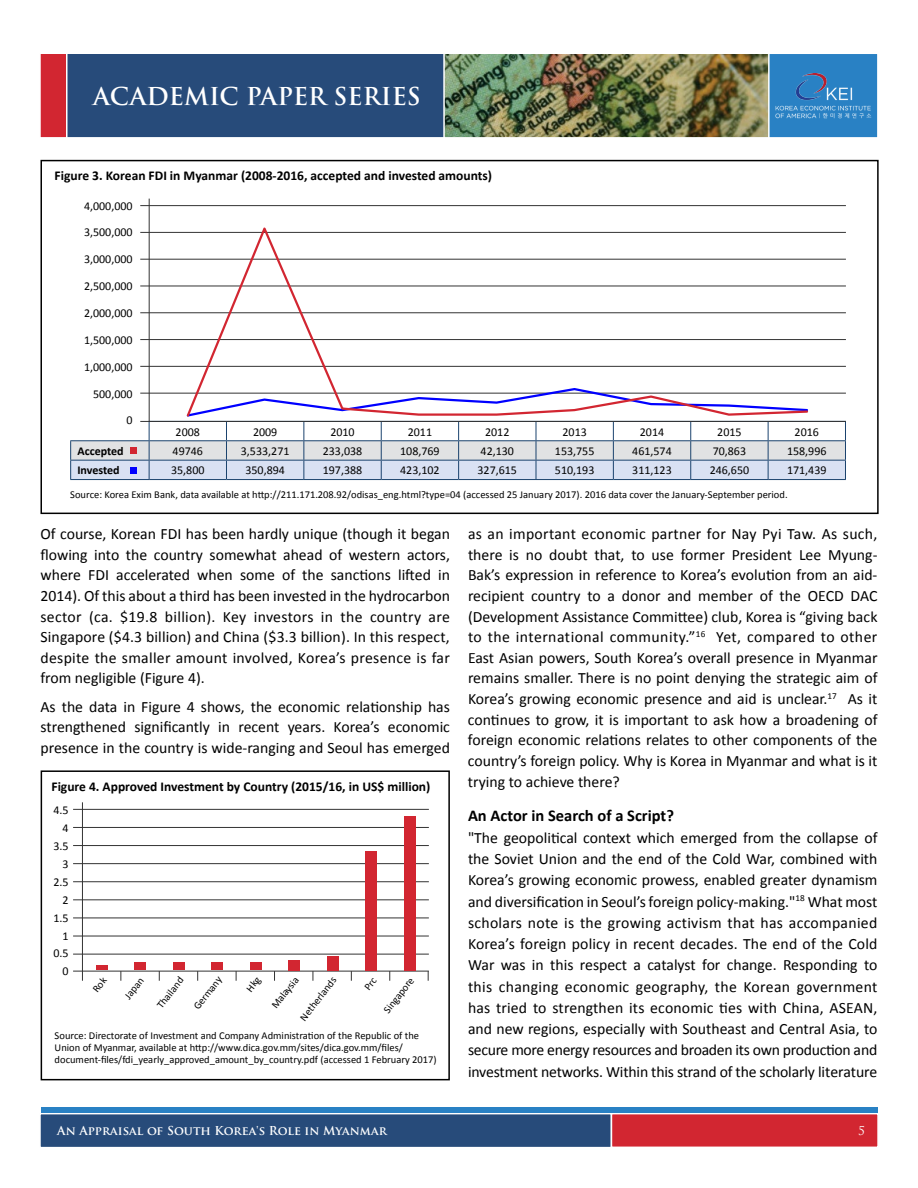
<style>
.page{position:relative;width:918px;height:1188px;background:#fff}
.page>*{position:absolute;margin:0;border:0;box-sizing:border-box;transform-origin:0 0}
.t1{font:700 24px "Trajan Pro";color:#fff}
.t2{font:700 16.5px "Calibri";color:#000}
.t3{font:15.75px/20.7px "Calibri";color:#000;text-align:justify}
.t4{font:700 13.5px "Calibri";color:#000}
.t5{font:12px/18px "Calibri";color:#000;text-align:right}
.t6{font:700 12px "Trajan Pro";color:#fff}
.t7{font:700 12px "Calibri";color:#000}
.t8{font:12px "Trajan Pro";color:#fff}
.t9{font:10.5px/12px "Calibri";color:#000}
</style>
<div class="page">
<div style="left:63px;top:52px;width:789px;height:87px;background:#274b7a;border:2px solid #fff"></div>
<div style="left:39px;top:52px;width:29px;height:87px;background:#d22631;border:2px solid #fff"></div>
<div style="left:767px;top:53px;width:112px;height:86px;background:#2981c4;border:2px solid #fff"></div>
<div style="left:39px;top:1113px;width:573px;height:35px;background:#274b7a;border:2px solid #fff"></div>
<div style="left:611px;top:1113px;width:268px;height:35px;background:#d22631;border:2px solid #fff"></div>
<div style="left:41px;top:1107px;width:836px;height:6px;background:#2981c4"></div>
<img style="left:443px;top:52px;width:327px;height:87px">
<img style="left:776px;top:74px;width:96px;height:44px">
<div style="left:41px;top:770px;width:409px;height:310px;border:2px solid #000"></div>
<hr style="left:73px;top:936px;width:356px;height:1px;background:#333">
<hr style="left:73px;top:954px;width:356px;height:1px;background:#333">
<hr style="left:73px;top:827px;width:356px;height:1px;background:#333">
<hr style="left:73px;top:809px;width:356px;height:1px;background:#333">
<hr style="left:73px;top:845px;width:356px;height:1px;background:#333">
<hr style="left:73px;top:863px;width:356px;height:1px;background:#333">
<hr style="left:73px;top:881px;width:356px;height:1px;background:#333">
<hr style="left:73px;top:899px;width:356px;height:1px;background:#333">
<hr style="left:73px;top:918px;width:356px;height:1px;background:#333">
<hr style="left:73px;top:971px;width:356px;height:1px;background:#333">
<hr style="left:82px;top:802px;width:1px;height:179px;background:#333">
<div style="left:96px;top:965px;width:12px;height:5px;background:#d22631"></div>
<div style="left:404px;top:816px;width:12px;height:154px;background:#d22631"></div>
<div style="left:366px;top:851px;width:11px;height:119px;background:#d22631"></div>
<div style="left:327px;top:956px;width:12px;height:14px;background:#d22631"></div>
<div style="left:289px;top:960px;width:11px;height:10px;background:#d22631"></div>
<div style="left:250px;top:962px;width:12px;height:8px;background:#d22631"></div>
<div style="left:212px;top:962px;width:11px;height:8px;background:#d22631"></div>
<div style="left:173px;top:962px;width:12px;height:8px;background:#d22631"></div>
<div style="left:135px;top:962px;width:11px;height:8px;background:#d22631"></div>
<div style="left:40px;top:160px;width:839px;height:354px;border:2px solid #000"></div>
<hr style="left:140px;top:366px;width:706px;height:1px;background:#333">
<hr style="left:140px;top:205px;width:706px;height:1px;background:#333">
<hr style="left:140px;top:232px;width:706px;height:1px;background:#333">
<hr style="left:140px;top:259px;width:706px;height:1px;background:#333">
<hr style="left:140px;top:286px;width:706px;height:1px;background:#333">
<hr style="left:140px;top:312px;width:706px;height:1px;background:#333">
<hr style="left:140px;top:339px;width:706px;height:1px;background:#333">
<hr style="left:149px;top:199px;width:1px;height:223px;background:#333">
<svg style="left:70px;top:387px;width:776px;height:93px"></svg>
<svg style="left:185px;top:227px;width:624px;height:191px"></svg>
<div style="left:130px;top:448px;width:7px;height:6px;background:#d22631"></div>
<div style="left:130px;top:467px;width:7px;height:6px;background:#00f"></div>
<h1 class="t1" style="left:93px;top:81px;width:329px">ACADEMIC PAPER SERIES</h1>
<p class="t4" style="left:55px;top:167px;width:439px">Figure 3. Korean FDI in Myanmar (2008-2016, accepted and invested amounts)</p>
<p class="t5" style="left:84px;top:196px;width:50px">4,000,000</p>
<p class="t5" style="left:84px;top:223px;width:50px">3,500,000</p>
<p class="t5" style="left:84px;top:250px;width:50px">3,000,000</p>
<p class="t5" style="left:84px;top:277px;width:50px">2,500,000</p>
<p class="t5" style="left:84px;top:303px;width:50px">2,000,000</p>
<p class="t5" style="left:84px;top:330px;width:50px">1,500,000</p>
<p class="t5" style="left:84px;top:357px;width:50px">1,000,000</p>
<p class="t5" style="left:93px;top:384px;width:41px">500,000</p>
<p class="t5" style="left:127px;top:411px;width:8px">0</p>
<p class="t5" style="left:176px;top:422px;width:26px">2008</p>
<p class="t5" style="left:253px;top:422px;width:26px">2009</p>
<p class="t5" style="left:330px;top:422px;width:26px">2010</p>
<p class="t5" style="left:408px;top:422px;width:26px">2011</p>
<p class="t5" style="left:485px;top:422px;width:26px">2012</p>
<p class="t5" style="left:563px;top:422px;width:26px">2013</p>
<p class="t5" style="left:640px;top:422px;width:26px">2014</p>
<p class="t5" style="left:717px;top:422px;width:26px">2015</p>
<p class="t5" style="left:795px;top:422px;width:26px">2016</p>
<p class="t7" style="left:77px;top:444px;width:48px">Accepted</p>
<p class="t5" style="left:173px;top:441px;width:32px">49746</p>
<p class="t5" style="left:241px;top:441px;width:50px">3,533,271</p>
<p class="t5" style="left:323px;top:441px;width:41px">233,038</p>
<p class="t5" style="left:400px;top:441px;width:41px">108,769</p>
<p class="t5" style="left:481px;top:441px;width:35px">42,130</p>
<p class="t5" style="left:555px;top:441px;width:41px">153,755</p>
<p class="t5" style="left:632px;top:441px;width:41px">461,574</p>
<p class="t5" style="left:713px;top:441px;width:35px">70,863</p>
<p class="t5" style="left:787px;top:441px;width:41px">158,996</p>
<p class="t7" style="left:77px;top:463px;width:44px">Invested</p>
<p class="t5" style="left:171px;top:461px;width:35px">35,800</p>
<p class="t5" style="left:245px;top:461px;width:41px">350,894</p>
<p class="t5" style="left:323px;top:461px;width:41px">197,388</p>
<p class="t5" style="left:400px;top:461px;width:41px">423,102</p>
<p class="t5" style="left:478px;top:461px;width:41px">327,615</p>
<p class="t5" style="left:555px;top:461px;width:41px">510,193</p>
<p class="t5" style="left:632px;top:461px;width:41px">311,123</p>
<p class="t5" style="left:710px;top:461px;width:41px">246,650</p>
<p class="t5" style="left:787px;top:461px;width:41px">171,439</p>
<p class="t9" style="left:70px;top:488px;width:719px">Source: Korea Exim Bank, data available at http://211.171.208.92/odisas_eng.html?type=04 (accessed 25 January 2017). 2016 data cover the January-September period.</p>
<p class="t3" style="left:40px;top:523px;width:411px">Of course, Korean FDI has been hardly unique (though it began flowing into the country somewhat ahead of western actors, where FDI accelerated when some of the sanctions lifted in 2014). Of this about a third has been invested in the hydrocarbon sector (ca. $19.8 billion). Key investors in the country are Singapore ($4.3 billion) and China ($3.3 billion). In this respect, despite the smaller amount involved, Korea’s presence is far from negligible (Figure 4).</p>
<p class="t3" style="left:40px;top:695px;width:411px">As the data in Figure 4 shows, the economic relationship has strengthened significantly in recent years. Korea’s economic presence in the country is wide-ranging and Seoul has emerged</p>
<p class="t4" style="left:51px;top:779px;width:380px">Figure 4. Approved Investment by Country (2015/16, in US$ million)</p>
<p class="t5" style="left:53px;top:800px;width:17px">4.5<br>4<br>3.5<br>3<br>2.5<br>2<br>1.5<br>1<br>0.5<br>0</p>
<p class="t9" style="left:122px;top:994px;width:26px;rotate:-52deg">Japan</p>
<p class="t9" style="left:154px;top:1003px;width:38px;rotate:-52deg">Thailand</p>
<p class="t9" style="left:269px;top:1003px;width:39px;rotate:-52deg">Malaysia</p>
<p class="t9" style="left:191px;top:1004px;width:41px;rotate:-52deg">Germany</p>
<p class="t9" style="left:381px;top:1008px;width:44px;rotate:-52deg">Singapore</p>
<p class="t9" style="left:297px;top:1015px;width:54px;rotate:-52deg">Netherlands</p>
<p class="t9" style="left:55px;top:1029px;width:384px">Source: Directorate of Investment and Company Administration of the Republic of the<br>Union of Myanmar, available at http://www.dica.gov.mm/sites/dica.gov.mm/files/ document-files/fdi_yearly_approved_amount_by_country.pdf (accessed 1 February 2017)</p>
<p class="t3" style="left:468px;top:523px;width:411px">as an important economic partner for Nay Pyi Taw. As such, there is no doubt that, to use former President Lee Myung-Bak’s expression in reference to Korea’s evolution from an aid&shy;recipient country to a donor and member of the OECD DAC (Development Assistance Committee) club, Korea is “giving back to the international community.”<sup>16</sup> Yet, compared to other East Asian powers, South Korea’s overall presence in Myanmar remains smaller. There is no point denying the strategic aim of Korea’s growing economic presence and aid is unclear.<sup>17</sup> As it continues to grow, it is important to ask how a broadening of foreign economic relations relates to other components of the country’s foreign policy. Why is Korea in Myanmar and what is it trying to achieve there?</p>
<p class="t2" style="left:468px;top:806px;width:207px">An Actor in Search of a Script?</p>
<p class="t3" style="left:468px;top:826px;width:411px;line-height:21.3px">"The geopolitical context which emerged from the collapse of the Soviet Union and the end of the Cold War, combined with Korea’s growing economic prowess, enabled greater dynamism and diversification in Seoul’s foreign policy-making."<sup>18</sup> What most scholars note is the growing activism that has accompanied Korea’s foreign policy in recent decades. The end of the Cold War was in this respect a catalyst for change. Responding to this changing economic geography, the Korean government has tried to strengthen its economic ties with China, ASEAN, and new regions, especially with Southeast and Central Asia, to secure more energy resources and broaden its own production and investment networks. Within this strand of the scholarly literature</p>
<p class="t6" style="left:57px;top:1123px;width:331px">An Appraisal of South Korea's Role in Myanmar</p>
<p class="t8" style="left:858px;top:1123px;width:8px">5</p>
</div>
